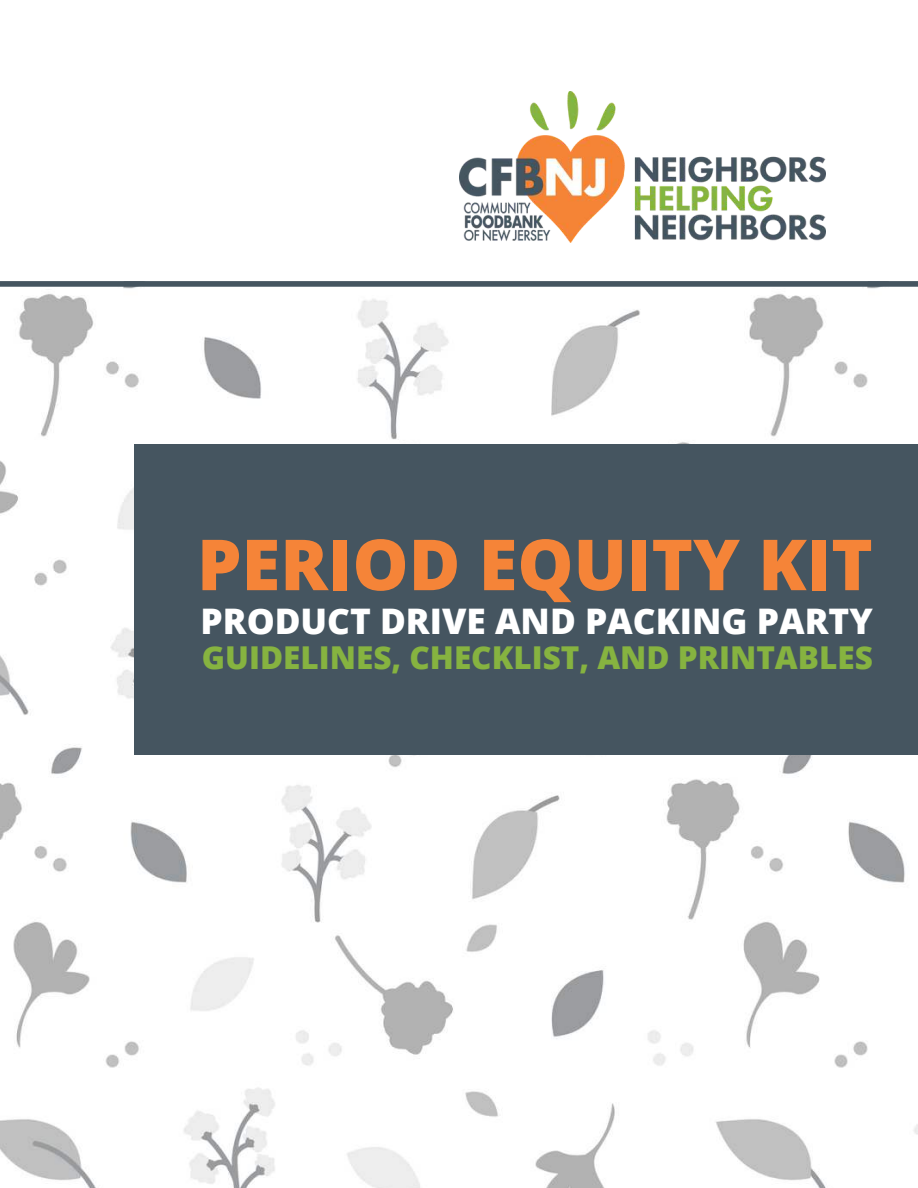
<style>
.page{position:relative;width:918px;height:1188px;background:#fff}
.page>*{position:absolute;margin:0;border:0;box-sizing:border-box;transform-origin:0 0}
.t1{font:800 70.5px "Open Sans";color:#f58438}
.t2{font:800 35.25px "Open Sans";color:#fff}
.t3{font:800 31.5px "Open Sans";color:#86b340}
</style>
<div class="page">
<img style="left:0;top:287px;width:918px;height:901px">
<div style="left:135px;top:444px;width:783px;height:310px;background:#455560"></div>
<img style="left:459px;top:92px;width:367px;height:151px">
<div style="left:0;top:281px;width:918px;height:6px;background:#455560"></div>
<h1 class="t1" style="left:197px;top:511px;width:677px">PERIOD EQUITY KIT</h1>
<p class="t2" style="left:201px;top:594px;width:674px">PRODUCT DRIVE AND PACKING PARTY</p>
<p class="t3" style="left:202px;top:634px;width:672px">GUIDELINES, CHECKLIST, AND PRINTABLES</p>
</div>
